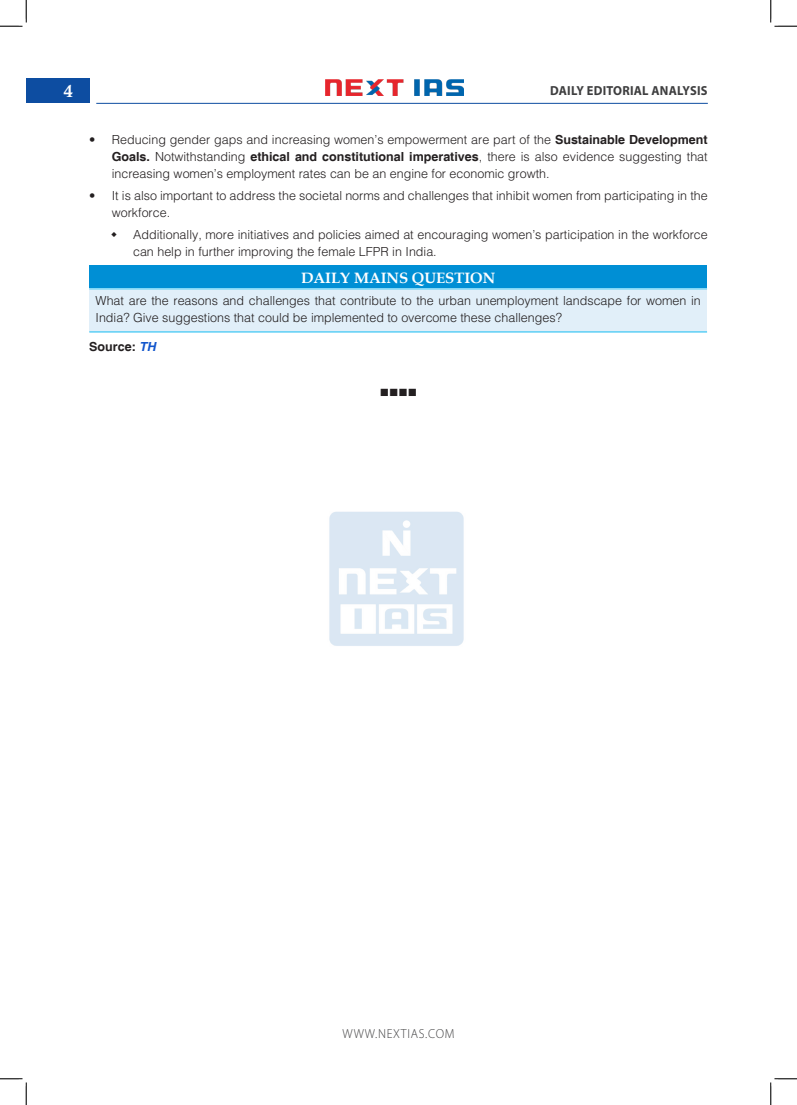
<style>
.page{position:relative;width:797px;height:1105px;background:#fff}
.page>*{position:absolute;margin:0;border:0;box-sizing:border-box;transform-origin:0 0}
.t1{font:17.5px "Calis MT Bol";color:#fff}
.t2{font:700 15px "Book Antiqua";color:#fff}
.t3{font:700 13.12px "Myriad Pro";letter-spacing:.02em;color:#3e3e3f;scale:.95 1}
.t4{font:300 13.12px "Myriad Pro";letter-spacing:.06em;color:#3e3e3f;scale:.95 1}
.body{font:300 12.5px/16.9px "Helvetica";color:#231f20}
.body-2{font:700 12.5px "Helvetica";color:#231f20}
.body-3{font:12.5px "Wingdings";color:#231f20}
.s1{font-weight:700}
.s2{font-style:italic;color:#15c}
</style>
<div class="page">
<div style="left:26px;top:79px;width:63px;height:24px;background:#0d4da1"></div>
<img style="left:325px;top:80px;width:138px;height:15px">
<hr style="left:96px;top:103px;width:611px;height:1px;background:#0d4da1">
<img style="left:329px;top:511px;width:135px;height:135px">
<div style="left:89px;top:265px;width:618px;height:24px;background:#008fd5"></div>
<div style="left:89px;top:289px;width:618px;height:43px;background:#e1eff9"></div>
<hr style="left:89px;top:289px;width:618px;height:1px;background:#40c7f4">
<hr style="left:89px;top:331px;width:618px;height:2px;background:#40c7f4">
<svg style="left:0;top:0;width:27px;height:27px"></svg>
<svg style="left:0;top:1078px;width:27px;height:27px"></svg>
<svg style="left:770px;top:0;width:27px;height:27px"></svg>
<svg style="left:770px;top:1078px;width:27px;height:27px"></svg>
<h1 class="t1" style="left:64px;top:81px;width:10px">4</h1>
<p class="t3" style="left:550px;top:82px;width:167px">DAILY EDITORIAL ANALYSIS</p>
<p class="body" style="left:112px;top:131px;width:597px;text-align:justify;text-indent:-22px">• Reducing gender gaps and increasing women’s empowerment are part of the <span class="s1">Sustainable Development Goals.</span> Notwithstanding <span class="s1">ethical and constitutional imperatives</span>, there is also evidence suggesting that increasing women’s employment rates can be an engine for economic growth.</p>
<p class="body" style="left:112px;top:187px;width:597px;text-indent:-22px">• It is also important to address the societal norms and challenges that inhibit women from participating in the workforce.</p>
<p class="body" style="left:133px;top:225px;width:576px">Additionally, more initiatives and policies aimed at encouraging women’s participation in the workforce can help in further improving the female LFPR in India.</p>
<p class="t2" style="left:301px;top:267px;width:196px">DAILY MAINS QUESTION</p>
<p class="body" style="left:96px;top:292px;width:606px">What are the reasons and challenges that contribute to the urban unemployment landscape for women in<br>India? Give suggestions that could be implemented to overcome these challenges?</p>
<p class="body-2" style="left:89px;top:339px;width:68px">Source: <span class="s2">TH</span></p>
<p class="body-3" style="left:380px;top:386px;width:39px">■■■■</p>
<p class="t4" style="left:342px;top:1026px;width:119px">WWW.NEXTIAS.COM</p>
</div>
